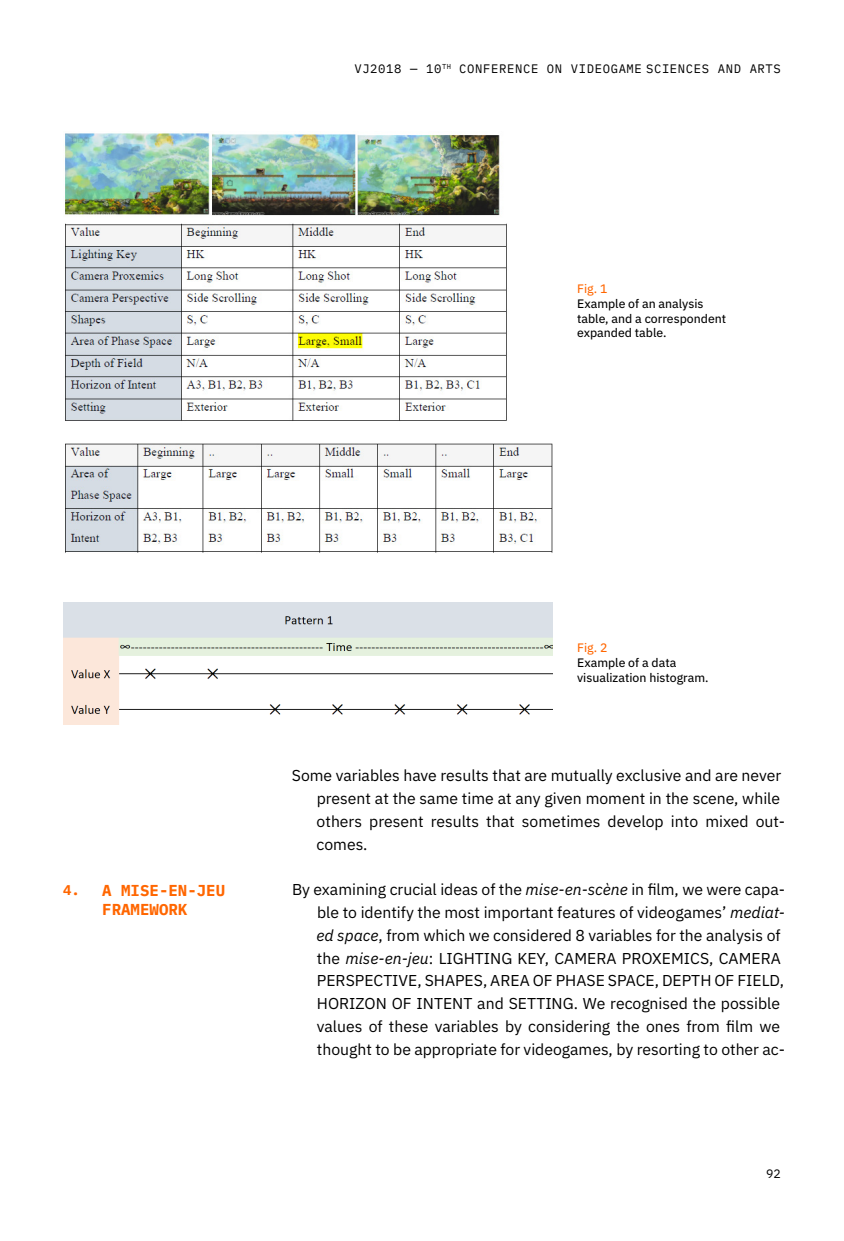
<style>
.page{position:relative;width:844px;height:1241px;background:#fff}
.page>*{position:absolute;margin:0;border:0;box-sizing:border-box;transform-origin:0 0}
.t1{font:15.75px/22.8px "IBM Plex Sans";color:#000}
.t2{font:700 15.75px/18.9px "IBM Plex Mono";color:#f60}
.t3{font:700 14px "IBM Plex Mono";color:#f60}
.t4{font:12.25px/14.7px "IBM Plex Sans Text";color:#000}
.t5{font:12.25px "IBM Plex Mono";letter-spacing:.05em;color:#000}
.t6{font:12.25px "IBM Plex Sans Text";color:#f60}
.s1{font-style:italic}
</style>
<div class="page">
<img style="left:63px;top:133px;width:489px;height:420px">
<img style="left:63px;top:602px;width:489px;height:122px">
<p class="t5" style="left:354px;top:59px;width:428px">VJ2018 — 10<sup>TH</sup> CONFERENCE ON VIDEOGAME SCIENCES AND ARTS</p>
<p class="t6" style="left:577px;top:279px;width:32px">Fig. 1</p>
<p class="t4" style="left:577px;top:295px;width:150px">Example of an analysis table, and a correspondent expanded table.</p>
<p class="t3" style="left:63px;top:878px;width:18px">4.</p>
<p class="t2" style="left:102px;top:879px;width:124px">A MISE-EN-JEU<br>FRAMEWORK</p>
<p class="t6" style="left:577px;top:638px;width:32px">Fig. 2</p>
<p class="t4" style="left:577px;top:654px;width:133px">Example of a data visualization histogram.</p>
<p class="t1" style="left:316px;top:763px;width:470px;text-indent:-25px">Some variables have results that are mutually exclusive and are never present at the same time at any given moment in the scene, while others present results that sometimes develop into mixed out&shy;comes.</p>
<p class="t1" style="left:316px;top:876px;width:470px;text-indent:-24px">By examining crucial ideas of the <span class="s1">mise-en-scène</span> in film, we were capa&shy;ble to identify the most important features of videogames’ <span class="s1">mediat&shy;ed space</span>, from which we considered 8 variables for the analysis of the <span class="s1">mise-en-jeu</span>: LIGHTING KEY, CAMERA PROXEMICS, CAMERA PERSPECTIVE, SHAPES, AREA OF PHASE SPACE, DEPTH OF FIELD, HORIZON OF INTENT and SETTING. We recognised the possible values of these variables by considering the ones from film we thought to be appropriate for videogames, by resorting to other ac-</p>
<p class="t5" style="left:766px;top:1163px;width:16px">92</p>
</div>
